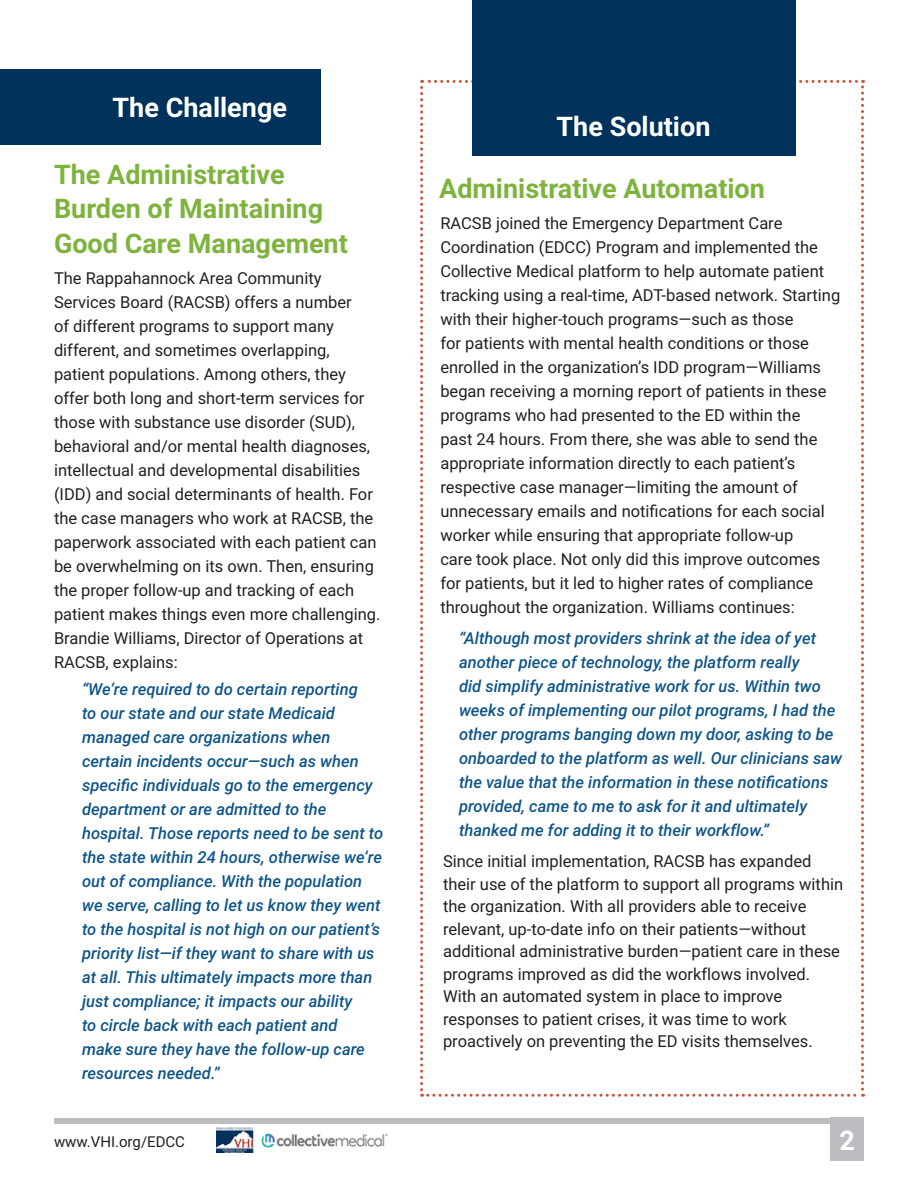
<style>
.page{position:relative;width:918px;height:1188px;background:#fff}
.page>*{position:absolute;margin:0;border:0;box-sizing:border-box;transform-origin:0 0}
.t1{font:700 27px/34.5px "Roboto";color:#7eb33d}
.Paragraph_Regular{font:700 27px "Roboto";color:#fff}
.Paragraph_Regular-2{font:16.5px/24px "Roboto";color:#231f20}
.Paragraph_Regular-3{font:italic 500 16.5px/24px "Roboto";color:#0f5588}
.Paragraph_Regular-4{font:15px "Roboto";color:#231f20}
</style>
<div class="page">
<svg style="left:420px;top:80px;width:444px;height:1017px"></svg>
<div style="left:0;top:69px;width:321px;height:76px;background:#01325b"></div>
<div style="left:472px;top:0;width:324px;height:156px;background:#01325b"></div>
<div style="left:831px;top:1118px;width:33px;height:43px;background:#bcbdc0"></div>
<div style="left:54px;top:1118px;width:810px;height:5px;background:#bcbdc0"></div>
<img style="left:216px;top:1128px;width:172px;height:25px">
<p class="Paragraph_Regular" style="left:113px;top:89px;width:176px">The Challenge</p>
<p class="t1" style="left:54px;top:156px;width:295px">The Administrative<br>Burden of Maintaining<br>Good Care Management</p>
<p class="Paragraph_Regular-2" style="left:54px;top:265px;width:328px">The Rappahannock Area Community Services Board (RACSB) offers a number<br>of different programs to support many different, and sometimes overlapping, patient populations. Among others, they offer both long and short-term services for those with substance use disorder (SUD), behavioral and/or mental health diagnoses, intellectual and developmental disabilities (IDD) and social determinants of health. For the case managers who work at RACSB, the paperwork associated with each patient can be overwhelming on its own. Then, ensuring the proper follow-up and tracking of each patient makes things even more challenging.<br>Brandie Williams, Director of Operations at RACSB, explains:</p>
<p class="Paragraph_Regular-3" style="left:82px;top:676px;width:303px">“We’re required to do certain reporting<br>to our state and our state Medicaid managed care organizations when certain incidents occur—such as when specific individuals go to the emergency department or are admitted to the hospital. Those reports need to be sent to the state within 24 hours, otherwise we’re out of compliance. With the population we serve, calling to let us know they went to the hospital is not high on our patient’s priority list—if they want to share with us at all. This ultimately impacts more than just compliance; it impacts our ability<br>to circle back with each patient and<br>make sure they have the follow-up care resources needed.”</p>
<p class="Paragraph_Regular" style="left:557px;top:108px;width:155px">The Solution</p>
<p class="t1" style="left:439px;top:170px;width:327px">Administrative Automation</p>
<p class="Paragraph_Regular-2" style="left:440px;top:210px;width:401px">RACSB joined the Emergency Department Care Coordination (EDCC) Program and implemented the Collective Medical platform to help automate patient tracking using a real-time, ADT-based network. Starting with their higher-touch programs—such as those<br>for patients with mental health conditions or those enrolled in the organization’s IDD program—Williams began receiving a morning report of patients in these programs who had presented to the ED within the<br>past 24 hours. From there, she was able to send the appropriate information directly to each patient’s respective case manager—limiting the amount of unnecessary emails and notifications for each social worker while ensuring that appropriate follow-up<br>care took place. Not only did this improve outcomes for patients, but it led to higher rates of compliance throughout the organization. Williams continues:</p>
<p class="Paragraph_Regular-3" style="left:459px;top:626px;width:385px">“Although most providers shrink at the idea of yet another piece of technology, the platform really<br>did simplify administrative work for us. Within two weeks of implementing our pilot programs, I had the other programs banging down my door, asking to be onboarded to the platform as well. Our clinicians saw the value that the information in these notifications provided, came to me to ask for it and ultimately thanked me for adding it to their workflow.”</p>
<p class="Paragraph_Regular-2" style="left:443px;top:850px;width:402px;line-height:22.5px">Since initial implementation, RACSB has expanded their use of the platform to support all programs within the organization. With all providers able to receive relevant, up-to-date info on their patients—without additional administrative burden—patient care in these programs improved as did the workflows involved.<br>With an automated system in place to improve responses to patient crises, it was time to work proactively on preventing the ED visits themselves.</p>
<p class="Paragraph_Regular-4" style="left:54px;top:1131px;width:133px">www.VHI.org/EDCC</p>
<p class="Paragraph_Regular" style="left:840px;top:1121px;width:17px">2</p>
</div>
